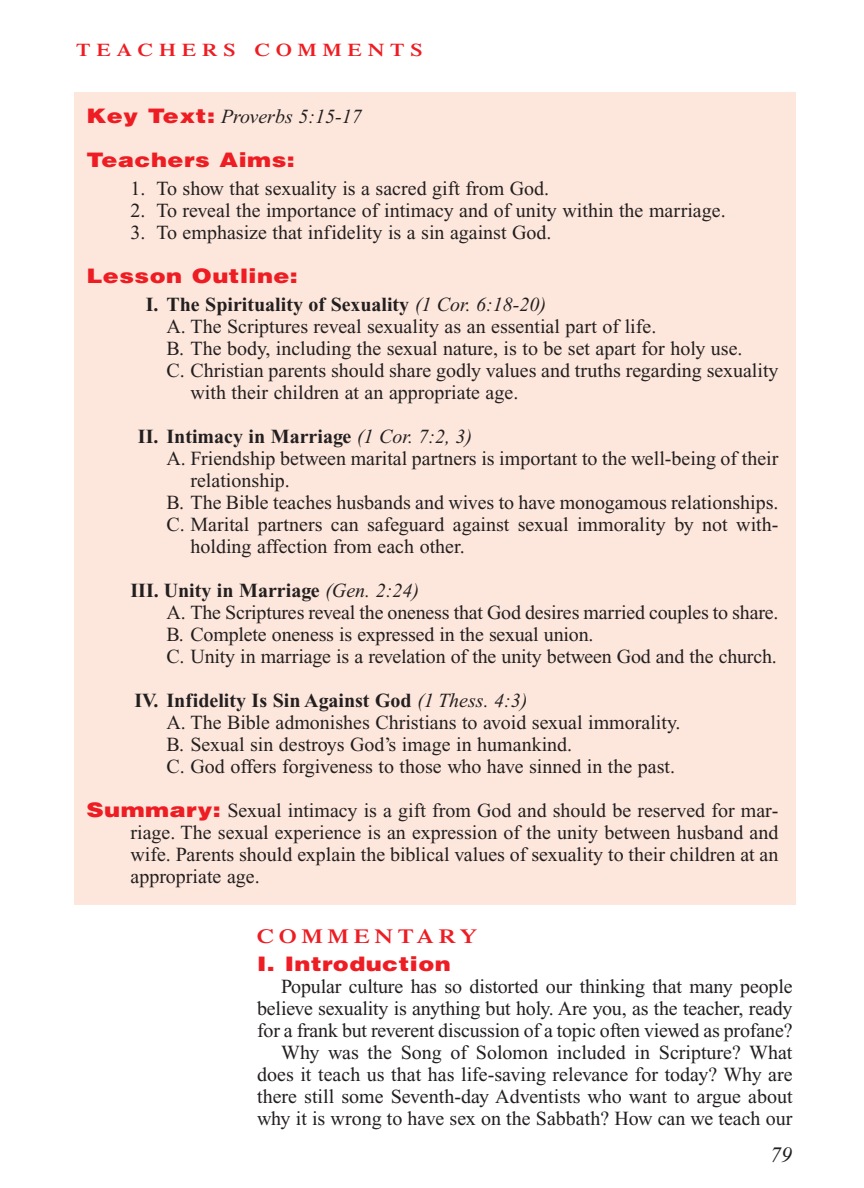
<style>
.page{position:relative;width:864px;height:1188px;background:#fff}
.page>*{position:absolute;margin:0;border:0;box-sizing:border-box;transform-origin:0 0}
.t1{font:italic 22px "Times New Roman";color:#231f20}
.t2{font:20px/22px "Times New Roman";color:#231f20}
.t3{font:700 20px "Times New Roman";color:#231f20}
.t4{font:900 20px "Helvetica";letter-spacing:.02em;color:#ee1d23;scale:1.2 1}
.t5{font:italic 20px "Times New Roman";color:#231f20}
.t6{font:600 20px "Times";letter-spacing:.2em;color:#ee1d23;scale:1.2 1}
.t7{font:600 18px "Times";letter-spacing:.265em;color:#ee1d23;scale:1.2 1}
.s1{font-family:"Helvetica";font-weight:900;font-style:normal;color:#ee1d23}
.s2{font-weight:400;font-style:italic}
.s3{font-weight:700}
.s4{font-style:italic}
.s5{font-family:"Helvetica";font-weight:900;color:#ee1d23}
</style>
<div class="page">
<div style="left:74px;top:92px;width:722px;height:812px;background:#fde7dc"></div>
<p class="t7" style="left:76px;top:44px;width:290px">TEACHERS COMMENTS</p>
<p class="t5" style="left:86px;top:110px;width:277px"><span class="s1">Key Text:</span> Proverbs 5:15-17</p>
<p class="t4" style="left:86px;top:149px;width:175px">Teachers Aims:</p>
<p class="t2" style="left:130px;top:180px;width:420px">1. To show that sexuality is a sacred gift from God.</p>
<p class="t2" style="left:130px;top:202px;width:597px">2. To reveal the importance of intimacy and of unity within the marriage.</p>
<p class="t2" style="left:130px;top:224px;width:423px">3. To emphasize that infidelity is a sin against God.</p>
<p class="t4" style="left:86px;top:265px;width:178px">Lesson Outline:</p>
<p class="t3" style="left:146px;top:298px;width:402px">I. The Spirituality of Sexuality <span class="s2">(1 Cor. 6:18-20)</span></p>
<p class="t2" style="left:166px;top:318px;width:491px">A. The Scriptures reveal sexuality as an essential part of life.</p>
<p class="t2" style="left:166px;top:340px;width:578px">B. The body, including the sexual nature, is to be set apart for holy use.</p>
<p class="t2" style="left:166px;top:362px;width:614px">C. Christian parents should share godly values and truths regarding sexuality</p>
<p class="t2" style="left:190px;top:384px;width:329px">with their children at an appropriate age.</p>
<p class="t3" style="left:138px;top:430px;width:336px">II. Intimacy in Marriage <span class="s2">(1 Cor. 7:2, 3)</span></p>
<p class="t2" style="left:166px;top:450px;width:614px">A. Friendship between marital partners is important to the well-being of their</p>
<p class="t2" style="left:190px;top:472px;width:101px">relationship.</p>
<p class="t2" style="left:166px;top:494px;width:614px">B. The Bible teaches husbands and wives to have monogamous relationships.</p>
<p class="t2" style="left:166px;top:516px;width:613px">C. Marital partners can safeguard against sexual immorality by not with-</p>
<p class="t2" style="left:190px;top:538px;width:276px">holding affection from each other.</p>
<p class="t2" style="left:166px;top:582px;width:614px;text-indent:-36px"><span class="s3">III. Unity in Marriage</span> <span class="s4">(Gen. 2:24)<br></span>A. The Scriptures reveal the oneness that God desires married couples to share.<br>B. Complete oneness is expressed in the sexual union.<br>C. Unity in marriage is a revelation of the unity between God and the church.</p>
<p class="t2" style="left:166px;top:692px;width:515px;text-indent:-32px"><span class="s3">IV. Infidelity Is Sin Against God</span> <span class="s4">(1 Thess. 4:3)<br></span>A. The Bible admonishes Christians to avoid sexual immorality.<br>B. Sexual sin destroys God’s image in humankind.<br>C. God offers forgiveness to those who have sinned in the past.</p>
<p class="t2" style="left:130px;top:802px;width:650px;text-align:justify;text-indent:-44px"><span class="s5">Summary:</span> Sexual intimacy is a gift from God and should be reserved for mar&shy;riage. The sexual experience is an expression of the unity between husband and wife. Parents should explain the biblical values of sexuality to their children at an appropriate age.</p>
<p class="t6" style="left:257px;top:929px;width:185px">COMMENTARY</p>
<p class="t4" style="left:257px;top:953px;width:163px">I. Introduction</p>
<p class="t2" style="left:257px;top:977px;width:537px;text-align:right">Popular culture has so distorted our thinking that many people believe sexuality is anything but holy. Are you, as the teacher, ready for a frank but reverent discussion of a topic often viewed as profane?<br>Why was the Song of Solomon included in Scripture? What does it teach us that has life-saving relevance for today? Why are there still some Seventh-day Adventists who want to argue about why it is wrong to have sex on the Sabbath? How can we teach our</p>
<p class="t1" style="left:770px;top:1146px;width:23px">79</p>
</div>
